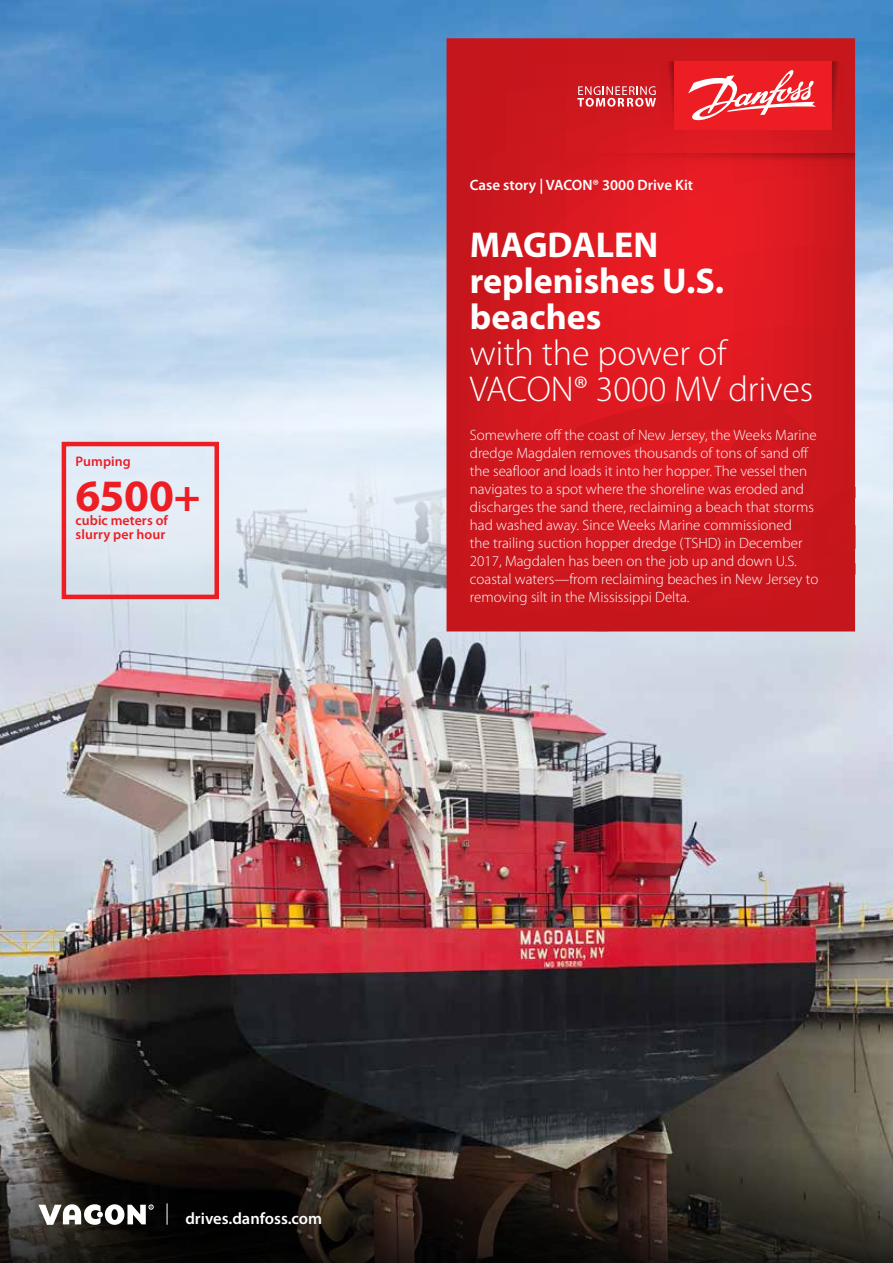
<style>
.page{position:relative;width:893px;height:1263px;background:#fff}
.page>*{position:absolute;margin:0;border:0;box-sizing:border-box;transform-origin:0 0}
.t1{font:700 45px "Myriad Pro";color:#ed1d24}
.t2{font:300 36px/36px "Myriad Pro";color:#fff}
.t3{font:700 36px/36px "Myriad Pro";color:#fff}
.t4{font:600 16.5px "Myriad Pro";color:#fff}
.t5{font:300 15px/18px "Myriad Pro";color:#fff}
.t6{font:600 15px "Myriad Pro";color:#fff}
.t7{font:600 13.8px/13.8px "Myriad Pro";letter-spacing:.005em;color:#ed1d24}
</style>
<div class="page">
<img style="left:0;top:692px;width:893px;height:414px">
<svg style="left:0;top:1106px;width:893px;height:157px;background:#2c2722"></svg>
<img style="left:0;top:0;width:893px;height:692px">
<svg style="left:446px;top:38px;width:409px;height:593px;background:#d41920"></svg>
<svg style="left:547px;top:378px;width:308px;height:253px;background:#d0171e"></svg>
<div style="left:62px;top:442px;width:157px;height:157px;border:4px solid #ed1d24"></div>
<svg style="left:167px;top:1203px;width:1px;height:22px"></svg>
<svg style="left:38px;top:1204px;width:115px;height:21px"></svg>
<div style="left:674px;top:61px;width:158px;height:69px;background:#ed1d24"></div>
<svg style="left:688px;top:70px;width:128px;height:51px"></svg>
<svg style="left:555px;top:153px;width:300px;height:13px;background:#cf171f"></svg>
<svg style="left:832px;top:61px;width:12px;height:69px"></svg>
<svg style="left:577px;top:61px;width:97px;height:69px;background:#d12a31"></svg>
<p class="t7" style="left:76px;top:455px;width:57px">Pumping</p>
<h1 class="t1" style="left:76px;top:471px;width:127px">6500+</h1>
<p class="t7" style="left:76px;top:514px;width:94px">cubic meters of slurry per hour</p>
<p class="t6" style="left:470px;top:176px;width:225px">Case story | VACON® 3000 Drive Kit</p>
<h2 class="t3" style="left:470px;top:227px;width:256px">MAGDALEN replenishes U.S. beaches</h2>
<h2 class="t2" style="left:470px;top:336px;width:345px">with the power of<br>VACON® 3000 MV drives</h2>
<p class="t5" style="left:470px;top:426px;width:350px">Somewhere off the coast of New Jersey, the Weeks Marine dredge Magdalen removes thousands of tons of sand off the seafloor and loads it into her hopper. The vessel then navigates to a spot where the shoreline was eroded and discharges the sand there, reclaiming a beach that storms had washed away. Since Weeks Marine commissioned<br>the trailing suction hopper dredge (TSHD) in December 2017, Magdalen has been on the job up and down U.S. coastal waters—from reclaiming beaches in New Jersey to removing silt in the Mississippi Delta.</p>
<p class="t4" style="left:185px;top:1210px;width:138px">drives.danfoss.com</p>
</div>
